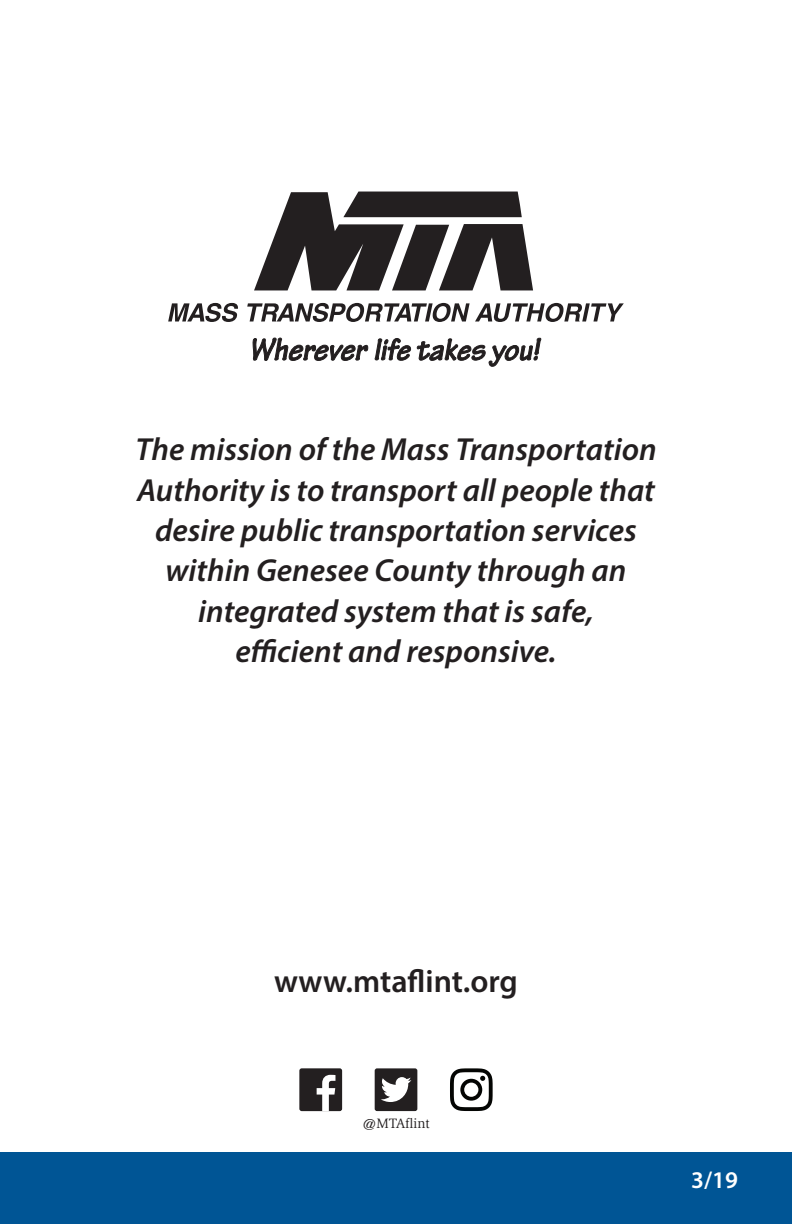
<style>
.page{position:relative;width:792px;height:1224px;background:#fff}
.page>*{position:absolute;margin:0;border:0;box-sizing:border-box;transform-origin:0 0}
.t1{font:italic 600 32px/40.4px "Myriad Pro";color:#231f20;text-align:center}
.t2{font:600 32px "Myriad Pro";color:#231f20}
.t3{font:600 24px "Myriad Pro";color:#fff}
.t4{font:14px "Slimbach";color:#231f20}
</style>
<div class="page">
<svg style="left:254px;top:192px;width:279px;height:98px"></svg>
<svg style="left:168px;top:303px;width:70px;height:19px"></svg>
<svg style="left:247px;top:303px;width:377px;height:19px"></svg>
<svg style="left:253px;top:338px;width:115px;height:23px"></svg>
<svg style="left:375px;top:338px;width:36px;height:23px"></svg>
<svg style="left:417px;top:338px;width:124px;height:29px"></svg>
<div style="left:0;top:1152px;width:792px;height:72px;background:#005595"></div>
<div style="left:299px;top:1068px;width:43px;height:43px;background:#231f20;border-radius:2px"></div>
<svg style="left:317px;top:1075px;width:18px;height:36px"></svg>
<div style="left:375px;top:1068px;width:42px;height:43px;background:#231f20;border-radius:2px"></div>
<svg style="left:381px;top:1077px;width:30px;height:25px"></svg>
<svg style="left:450px;top:1068px;width:43px;height:43px"></svg>
<p class="t1" style="left:135px;top:429px;width:523px">The mission of the Mass Transportation Authority is to transport all people that desire public transportation services within Genesee County through an integrated system that is safe,<br>efficient and responsive.</p>
<p class="t2" style="left:274px;top:961px;width:245px">www.mtaflint.org</p>
<p class="t4" style="left:363px;top:1115px;width:69px">@MTAflint</p>
<p class="t3" style="left:691px;top:1165px;width:48px">3/19</p>
</div>
